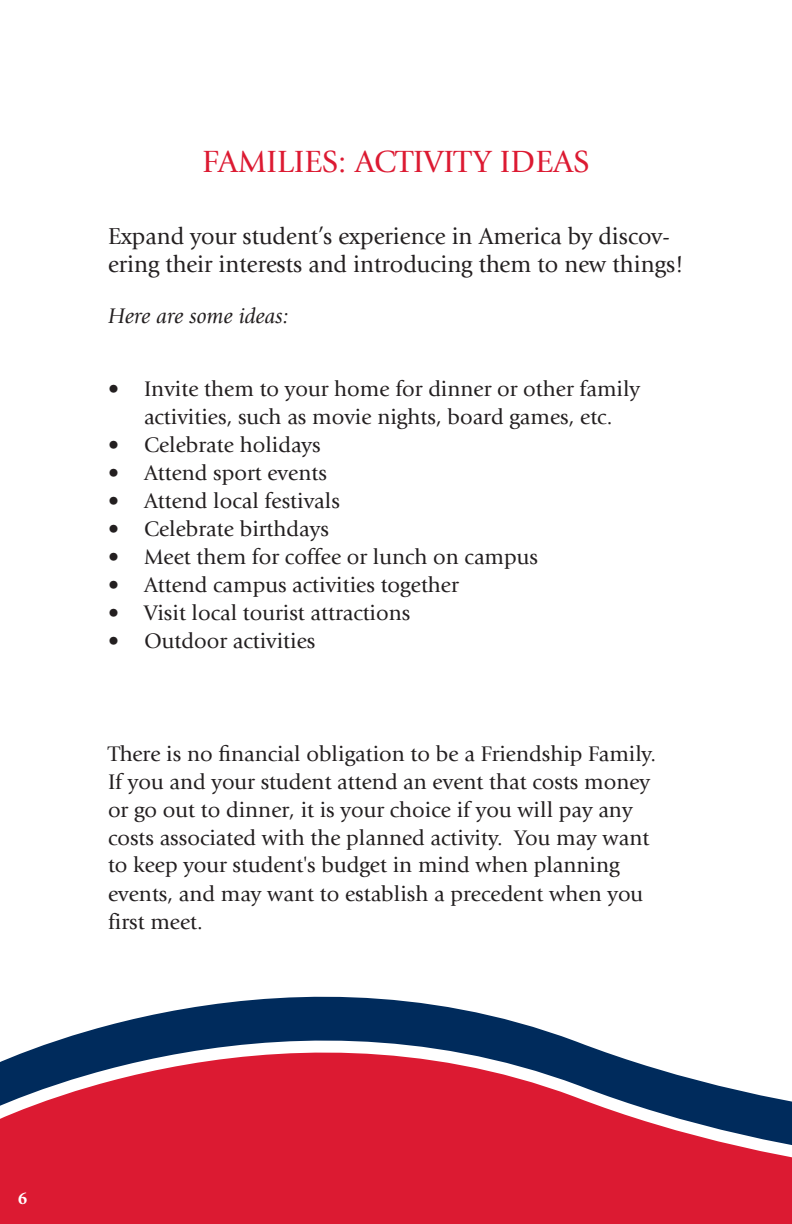
<style>
.page{position:relative;width:792px;height:1224px;background:#fff}
.page>*{position:absolute;margin:0;border:0;box-sizing:border-box;transform-origin:0 0}
.t1{font:32px "Giovanni Std";color:#dc1a32}
.t2{font:24px/28.8px "Giovanni Std";color:#231f20}
.t3{font:22px/28px "Giovanni Std";color:#231f20;text-align:center}
.t4{font:italic 22px "Giovanni Std";color:#231f20}
.t5{font:700 18px "Minion Pro";color:#fff}
.s1{font-family:"Minion Pro"}
</style>
<div class="page">
<svg style="left:0;top:996px;width:792px;height:228px"></svg>
<p class="t1" style="left:203px;top:144px;width:388px">FAMILIES: ACTIVITY IDEAS</p>
<p class="t2" style="left:108px;top:222px;width:577px">Expand your student’s experience in America by discov&shy;ering their interests and introducing them to new things!</p>
<p class="t4" style="left:108px;top:304px;width:182px">Here are some ideas:</p>
<p class="t3" style="left:108px;top:375px;width:534px">• Invite them to your home for dinner or other family activities, such as movie nights, board games, etc.</p>
<p class="t3" style="left:108px;top:431px;width:214px">• Celebrate holidays</p>
<p class="t3" style="left:108px;top:459px;width:220px">• Attend sport events</p>
<p class="t3" style="left:108px;top:487px;width:233px">• Attend local festivals</p>
<p class="t3" style="left:108px;top:515px;width:222px">• Celebrate birthdays</p>
<p class="t3" style="left:108px;top:543px;width:431px">• Meet them for coffee or lunch on campus</p>
<p class="t3" style="left:108px;top:571px;width:352px">• Attend campus activities together</p>
<p class="t3" style="left:108px;top:599px;width:304px">• Visit local tourist attractions</p>
<p class="t3" style="left:108px;top:627px;width:209px">• Outdoor activities</p>
<p class="t3" style="left:108px;top:740px;width:550px;text-align:left">There is no financial obligation to be a Friendship Family.<br>If you and your student attend an event that costs money or go out to dinner, it is your choice if you will pay any costs associated with the planned activity. You may want to keep your student<span class="s1">'</span>s budget in mind when planning events, and may want to establish a precedent when you first meet.</p>
<p class="t5" style="left:18px;top:1186px;width:10px">6</p>
</div>
